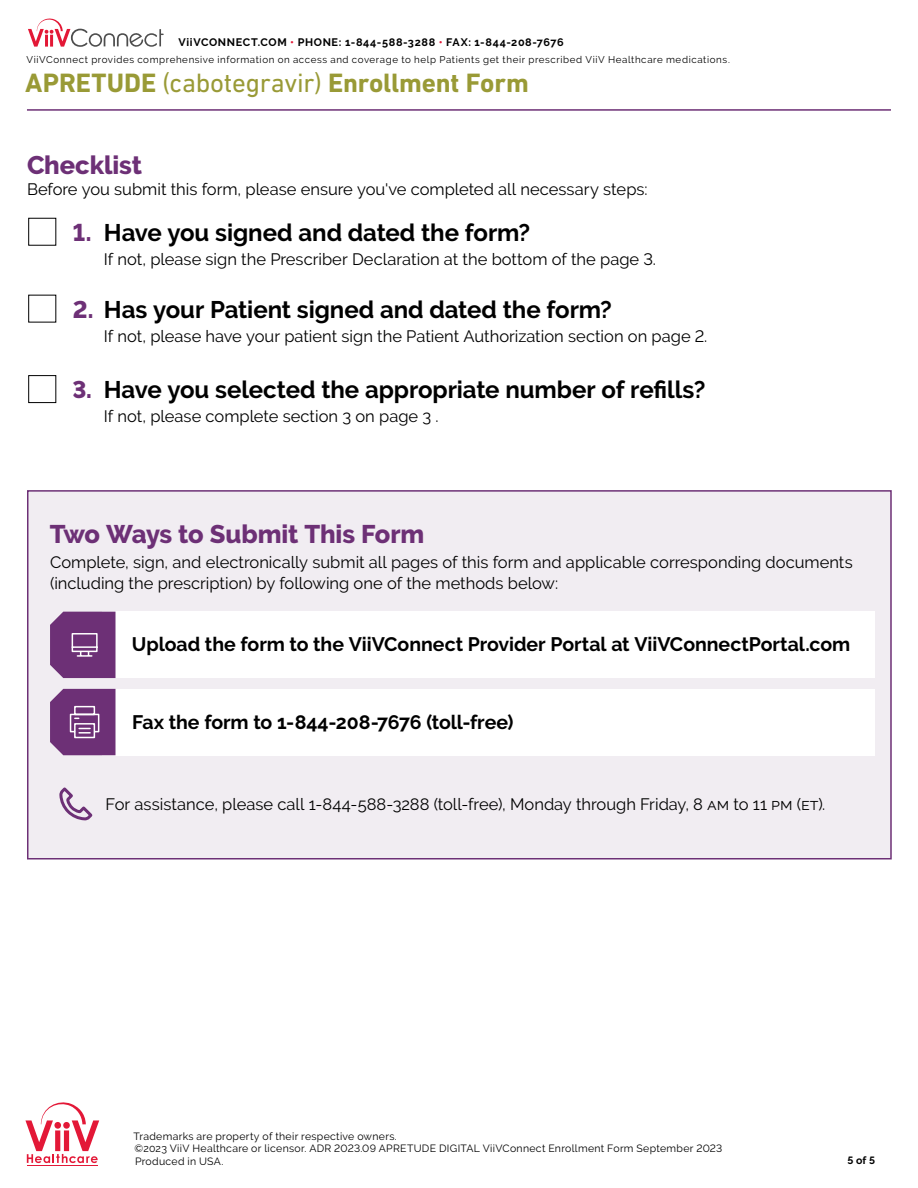
<style>
.page{position:relative;width:918px;height:1188px;background:#fff}
.page>*{position:absolute;margin:0;border:0;box-sizing:border-box;transform-origin:0 0}
.t1{font:700 27px "DIN Next LT Pro";letter-spacing:-.005em;color:#999a36}
.t2{font:800 25.5px "Raleway";letter-spacing:-.005em;color:#6d3076}
.t3{font:700 24px "Raleway";letter-spacing:-.005em;color:#000}
.t4{font:700 19.5px "Raleway";letter-spacing:-.005em;color:#000}
.t5{font:16.5px/21px "Raleway";color:#000}
.t6{font:700 10.8px "Raleway";letter-spacing:.06em;color:#000}
.t7{font:10.5px/12.6px "Raleway";letter-spacing:.03em;color:#000}
.t8{font:700 10.5px "Raleway";color:#000}
.t9{font:9.75px "Raleway";letter-spacing:.06em;color:#000}
.s1{color:#e31837}
.s2{font-weight:400}
.s3{font-weight:800;color:#6d3076}
</style>
<div class="page">
<div style="left:27px;top:490px;width:865px;height:370px;background:#f1edf2;border:2px solid #6d3076"></div>
<svg style="left:28px;top:18px;width:136px;height:29px"></svg>
<hr style="left:27px;top:109px;width:864px;height:2px;background:#6d3076">
<div style="left:28px;top:375px;width:28px;height:28px;border:1px solid #000"></div>
<div style="left:103px;top:612px;width:772px;height:66px;background:#fff"></div>
<div style="left:103px;top:689px;width:772px;height:66px;background:#fff"></div>
<svg style="left:50px;top:612px;width:66px;height:209px"></svg>
<hr style="left:27px;top:1166px;width:71px;height:1px;background:#e31837">
<svg style="left:25px;top:1102px;width:74px;height:61px"></svg>
<p class="t6" style="left:179px;top:36px;width:387px">ViiVCONNECT.COM <span class="s1">•</span> PHONE: 1-844-588-3288 <span class="s1">•</span> FAX: 1-844-208-7676</p>
<p class="t9" style="left:27px;top:54px;width:705px">ViiVConnect provides comprehensive information on access and coverage to help Patients get their prescribed ViiV Healthcare medications.</p>
<h1 class="t1" style="left:25px;top:67px;width:505px">APRETUDE <span class="s2">(cabotegravir)</span> Enrollment Form</h1>
<h2 class="t2" style="left:27px;top:151px;width:117px">Checklist</h2>
<p class="t5" style="left:27px;top:179px;width:622px">Before you submit this form, please ensure you've completed all necessary steps:</p>
<h3 class="t3" style="left:73px;top:218px;width:459px"><span class="s3">1.</span> Have you signed and dated the form?</h3>
<p class="t5" style="left:104px;top:248px;width:554px">If not, please sign the Prescriber Declaration at the bottom of the page 3.</p>
<h3 class="t3" style="left:73px;top:295px;width:540px"><span class="s3">2.</span> Has your Patient signed and dated the form?</h3>
<p class="t5" style="left:104px;top:325px;width:605px">If not, please have your patient sign the Patient Authorization section on page 2.</p>
<h3 class="t3" style="left:72px;top:376px;width:634px"><span class="s3">3.</span> Have you selected the appropriate number of refills?</h3>
<p class="t5" style="left:104px;top:406px;width:336px">If not, please complete section 3 on page 3 .</p>
<h2 class="t2" style="left:50px;top:519px;width:376px">Two Ways to Submit This Form</h2>
<p class="t5" style="left:50px;top:552px;width:804px">Complete, sign, and electronically submit all pages of this form and applicable corresponding documents (including the prescription) by following one of the methods below:</p>
<p class="t4" style="left:132px;top:633px;width:720px">Upload the form to the ViiVConnect Provider Portal at ViiVConnectPortal.com</p>
<p class="t4" style="left:132px;top:711px;width:383px">Fax the form to 1-844-208-7676 (toll-free)</p>
<p class="t5" style="left:105px;top:794px;width:722px">For assistance, please call 1-844-588-3288 (toll-free), Monday through Friday, 8 am to 11 pm (et).</p>
<p class="t7" style="left:134px;top:1130px;width:590px">Trademarks are property of their respective owners.<br>©2023 ViiV Healthcare or licensor. ADR 2023.09 APRETUDE DIGITAL ViiVConnect Enrollment Form September 2023<br>Produced in USA.</p>
<p class="t8" style="left:848px;top:1155px;width:29px">5 of 5</p>
</div>
